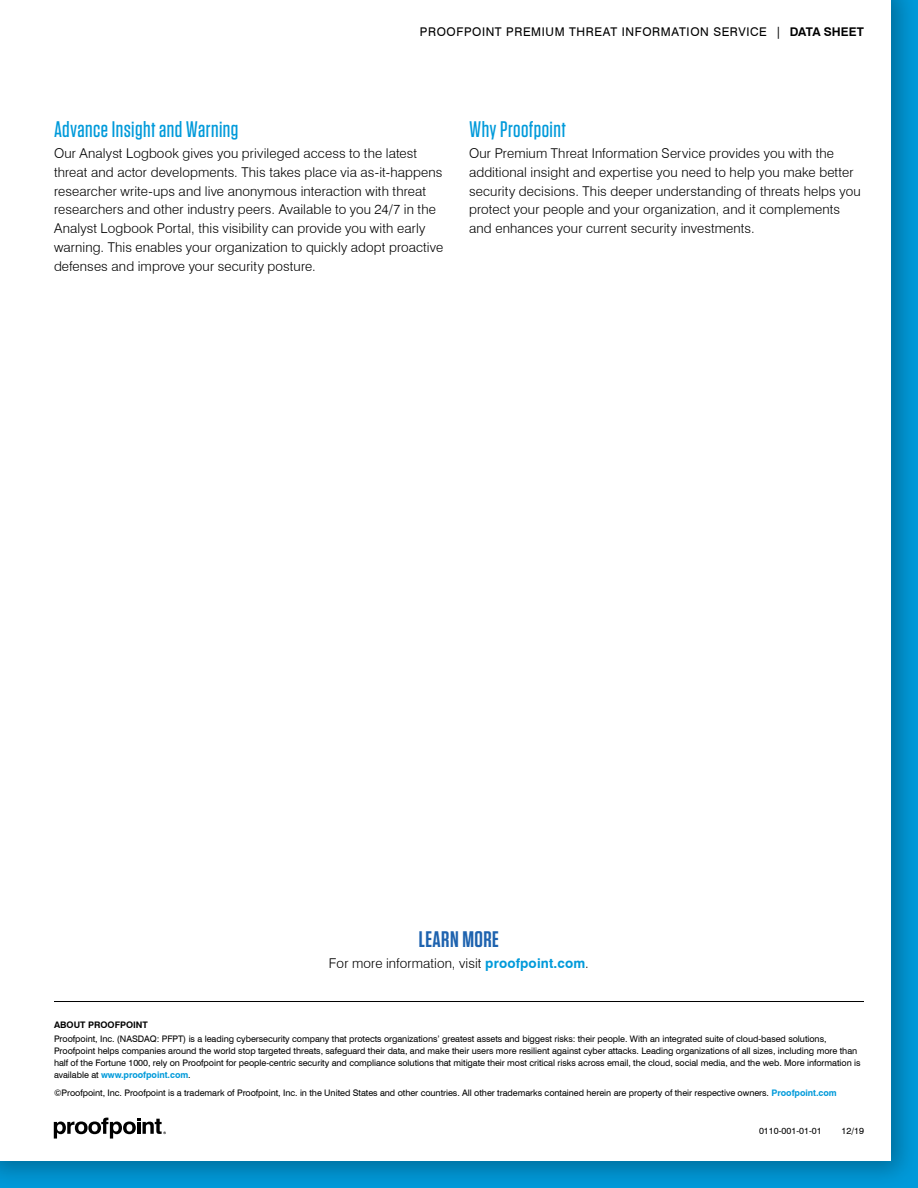
<style>
.page{position:relative;width:918px;height:1188px;background:#fff}
.page>*{position:absolute;margin:0;border:0;box-sizing:border-box;transform-origin:0 0}
.t1{font:500 22.5px "Tungsten";letter-spacing:.02em;color:#009ada}
.t2{font:600 22.5px "Tungsten";letter-spacing:.02em;color:#1e63af}
.t3{font:300 13.5px/18.8px "Swiss 721 BT";letter-spacing:.01em;color:#000}
.t4{font:12px "Swiss 721 BT";letter-spacing:.05em;color:#000}
.t5{font:9px/12px "Swiss 721 BT";letter-spacing:-.005em;color:#000}
.t6{font:700 9px "Swiss 721 BT";color:#000}
.s1{font-weight:700}
.s2{font-weight:700;color:#009ada}
</style>
<div class="page">
<div style="left:0;top:0;width:918px;height:1188px;background:#000;opacity:.3"></div>
<div style="left:0;top:0;width:891px;height:1161px;background:#fff"></div>
<hr style="left:54px;top:1001px;width:810px;height:1px;background:#000">
<svg style="left:54px;top:1118px;width:112px;height:21px"></svg>
<h3 class="t4" style="left:420px;top:25px;width:446px">PROOFPOINT PREMIUM THREAT INFORMATION SERVICE | <span class="s1">DATA SHEET</span></h3>
<h1 class="t1" style="left:54px;top:118px;width:186px">Advance Insight and Warning</h1>
<p class="t3" style="left:54px;top:144px;width:391px">Our Analyst Logbook gives you privileged access to the latest threat and actor developments. This takes place via as-it-happens researcher write-ups and live anonymous interaction with threat researchers and other industry peers. Available to you 24/7 in the Analyst Logbook Portal, this visibility can provide you with early warning. This enables your organization to quickly adopt proactive defenses and improve your security posture.</p>
<h1 class="t1" style="left:469px;top:118px;width:98px">Why Proofpoint</h1>
<p class="t3" style="left:469px;top:144px;width:393px">Our Premium Threat Information Service provides you with the additional insight and expertise you need to help you make better security decisions. This deeper understanding of threats helps you protect your people and your organization, and it complements and enhances your current security investments.</p>
<h1 class="t2" style="left:419px;top:927px;width:82px">LEARN MORE</h1>
<h2 class="t3" style="left:329px;top:954px;width:261px">For more information, visit <span class="s2">proofpoint.com</span>.</h2>
<p class="t6" style="left:54px;top:1019px;width:95px">ABOUT PROOFPOINT</p>
<p class="t5" style="left:54px;top:1033px;width:808px">Proofpoint, Inc. (NASDAQ: PFPT) is a leading cybersecurity company that protects organizations’ greatest assets and biggest risks: their people. With an integrated suite of cloud-based solutions, Proofpoint helps companies around the world stop targeted threats, safeguard their data, and make their users more resilient against cyber attacks. Leading organizations of all sizes, including more than half of the Fortune 1000, rely on Proofpoint for people-centric security and compliance solutions that mitigate their most critical risks across email, the cloud, social media, and the web. More information is available at <span class="s2">www.proofpoint.com</span>.</p>
<p class="t5" style="left:54px;top:1086px;width:784px">©Proofpoint, Inc. Proofpoint is a trademark of Proofpoint, Inc. in the United States and other countries. All other trademarks contained herein are property of their respective owners. <span class="s2">Proofpoint.com</span></p>
<p class="t5" style="left:759px;top:1125px;width:64px">0110-001-01-01</p>
<p class="t5" style="left:842px;top:1125px;width:24px">12/19</p>
</div>
